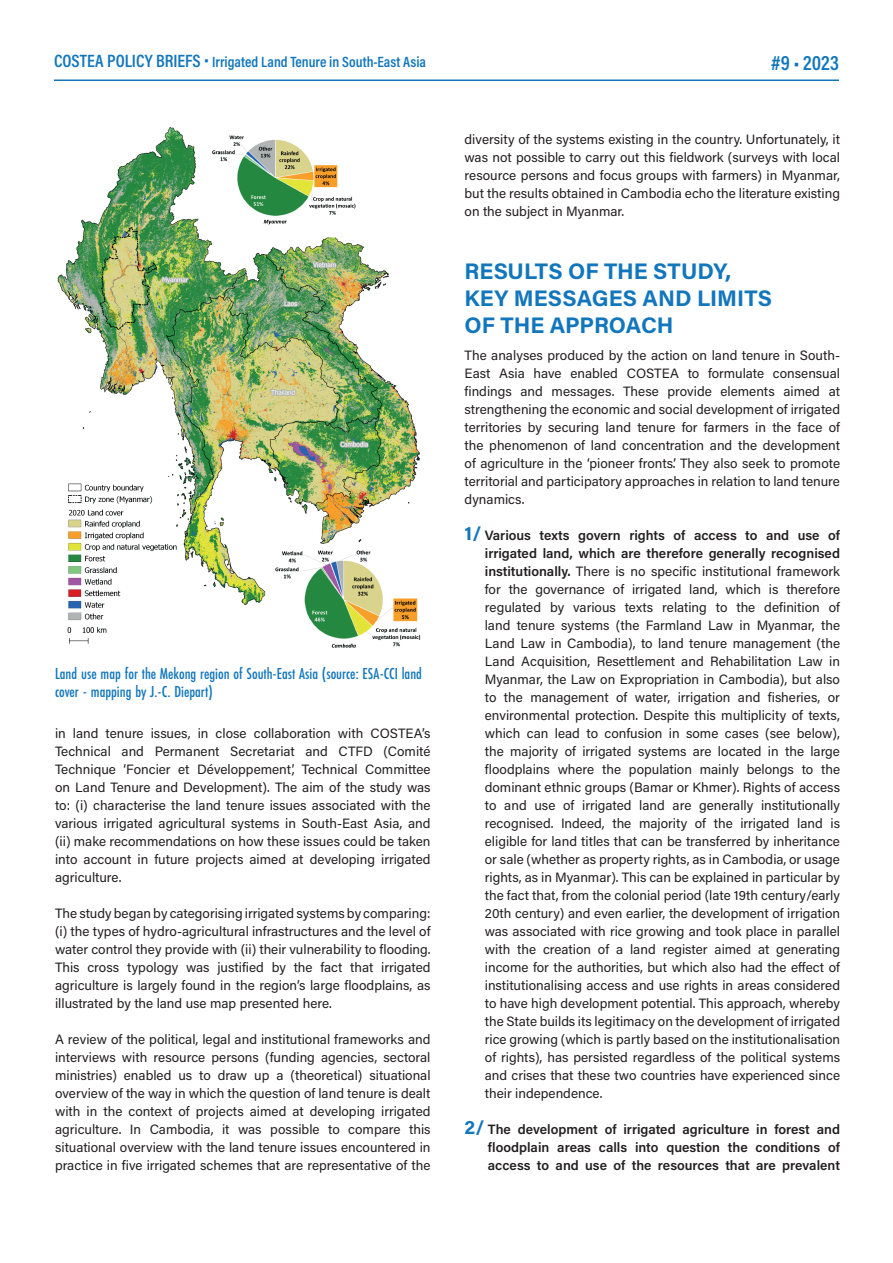
<style>
.page{position:relative;width:893px;height:1263px;background:#fff}
.page>*{position:absolute;margin:0;border:0;box-sizing:border-box;transform-origin:0 0}
.t1{font:700 22.5px/27px "Acumin Pro";color:#1276bd}
.t2{font:600 21px "Acumin Pro Cond";color:#1276bd}
.t3{font:500 16.5px/18px "Futura PT Cond";color:#1276bd}
.t4{font:600 15px "Acumin Pro Cond";color:#1276bd}
.t5{font:13.5px/18px "Acumin Pro";color:#231f20;text-align:justify}
.t6{font:600 13.5px/18px "Acumin Pro";color:#231f20;text-align:justify}
.s1{font-size:18px}
.s2{font-weight:700;font-size:19.5px;color:#1276bd}
.s3{font-weight:600}
</style>
<div class="page">
<hr style="left:54px;top:80px;width:785px;height:1px;background:#1276bd">
<img style="left:57px;top:127px;width:364px;height:521px">
<p class="t4" style="left:54px;top:52px;width:373px"><span class="s1">COSTEA POLICY BRIEFS •</span> Irrigated Land Tenure in South-East Asia</p>
<h2 class="t2" style="left:771px;top:49px;width:69px">#9 • 2023</h2>
<p class="t3" style="left:55px;top:664px;width:368px">Land use map for the Mekong region of South-East Asia (source: ESA-CCI land cover - mapping by J.-C. Diepart)</p>
<p class="t5" style="left:55px;top:724px;width:377px">in land tenure issues, in close collaboration with COSTEA’s Technical and Permanent Secretariat and CTFD (Comité Technique ‘Foncier et Développement’, Technical Committee on Land Tenure and Development). The aim of the study was to: (i) characterise the land tenure issues associated with the various irrigated agricultural systems in South-East Asia, and (ii) make recommendations on how these issues could be taken into account in future projects aimed at developing irrigated agriculture.</p>
<p class="t5" style="left:55px;top:904px;width:377px">The study began by categorising irrigated systems by comparing: (i) the types of hydro-agricultural infrastructures and the level of water control they provide with (ii) their vulnerability to flooding.<br>This cross typology was justified by the fact that irrigated agriculture is largely found in the region’s large floodplains, as illustrated by the land use map presented here.</p>
<p class="t5" style="left:55px;top:1030px;width:377px">A review of the political, legal and institutional frameworks and interviews with resource persons (funding agencies, sectoral ministries) enabled us to draw up a (theoretical) situational overview of the way in which the question of land tenure is dealt with in the context of projects aimed at developing irrigated agriculture. In Cambodia, it was possible to compare this situational overview with the land tenure issues encountered in practice in five irrigated schemes that are representative of the</p>
<p class="t5" style="left:465px;top:130px;width:377px">diversity of the systems existing in the country. Unfortunately, it was not possible to carry out this fieldwork (surveys with local resource persons and focus groups with farmers) in Myanmar, but the results obtained in Cambodia echo the literature existing on the subject in Myanmar.</p>
<h1 class="t1" style="left:465px;top:257px;width:309px">RESULTS OF THE STUDY,<br>KEY MESSAGES AND LIMITS<br>OF THE APPROACH</h1>
<p class="t5" style="left:465px;top:346px;width:377px">The analyses produced by the action on land tenure in South-East Asia have enabled COSTEA to formulate consensual findings and messages. These provide elements aimed at strengthening the economic and social development of irrigated territories by securing land tenure for farmers in the face of the phenomenon of land concentration and the development of agriculture in the ‘pioneer fronts’. They also seek to promote territorial and participatory approaches in relation to land tenure dynamics.</p>
<p class="t5" style="left:485px;top:526px;width:357px;text-indent:-20px"><span class="s2">1/</span> <span class="s3">Various texts govern rights of access to and use of irrigated land, which are therefore generally recognised institutionally.</span> There is no specific institutional framework for the governance of irrigated land, which is therefore regulated by various texts relating to the definition of land tenure systems (the Farmland Law in Myanmar, the Land Law in Cambodia), to land tenure management (the Land Acquisition, Resettlement and Rehabilitation Law in Myanmar, the Law on Expropriation in Cambodia), but also to the management of water, irrigation and fisheries, or environmental protection. Despite this multiplicity of texts, which can lead to confusion in some cases (see below), the majority of irrigated systems are located in the large floodplains where the population mainly belongs to the dominant ethnic groups (Bamar or Khmer). Rights of access to and use of irrigated land are generally institutionally recognised. Indeed, the majority of the irrigated land is eligible for land titles that can be transferred by inheritance or sale (whether as property rights, as in Cambodia, or usage rights, as in Myanmar). This can be explained in particular by the fact that, from the colonial period (late 19th century/early 20th century) and even earlier, the development of irrigation was associated with rice growing and took place in parallel with the creation of a land register aimed at generating income for the authorities, but which also had the effect of institutionalising access and use rights in areas considered to have high development potential. This approach, whereby the State builds its legitimacy on the development of irrigated rice growing (which is partly based on the institutionalisation of rights), has persisted regardless of the political systems and crises that these two countries have experienced since their independence.</p>
<p class="t6" style="left:488px;top:1120px;width:354px;text-indent:-23px"><span class="s2">2/</span> The development of irrigated agriculture in forest and floodplain areas calls into question the conditions of access to and use of the resources that are prevalent</p>
</div>
